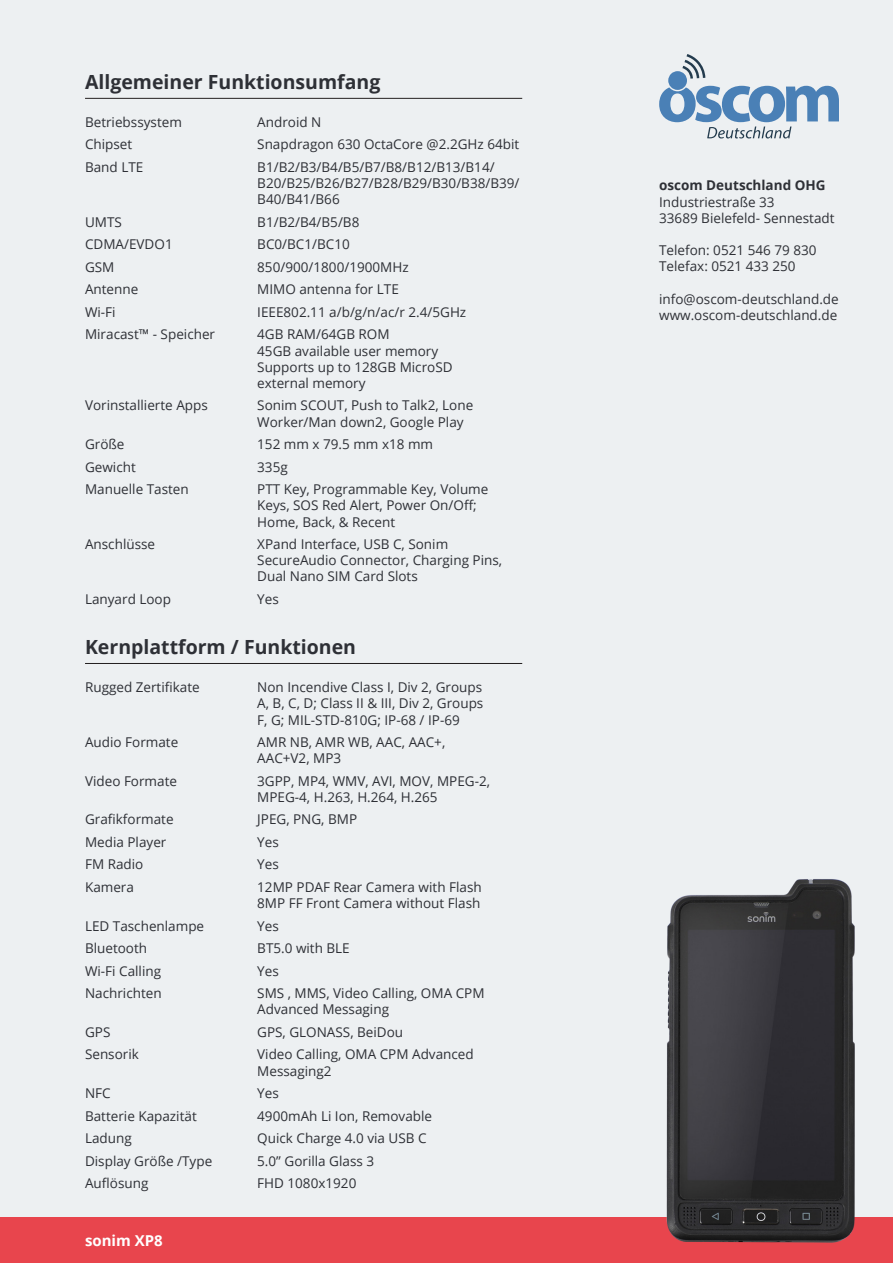
<style>
.page{position:relative;width:893px;height:1263px;background:#edf0f2}
.page>*{position:absolute;margin:0;border:0;box-sizing:border-box;transform-origin:0 0}
.t1{font:700 19.5px "Open Sans";color:#2e3036}
.t2{font:700 15px "Open Sans";color:#fff}
.t3{font:13.5px/16.2px "Open Sans";color:#2e3036}
.t4{font:700 13.5px "Open Sans";color:#2e3036}
</style>
<div class="page">
<div style="left:0;top:1217px;width:893px;height:46px;background:#e8454d"></div>
<svg style="left:659px;top:54px;width:180px;height:84px"></svg>
<img style="left:666px;top:879px;width:189px;height:364px">
<hr style="left:85px;top:98px;width:437px;height:1px;background:#231f20">
<hr style="left:85px;top:663px;width:437px;height:1px;background:#231f20">
<p class="t1" style="left:85px;top:68px;width:297px">Allgemeiner Funktionsumfang</p>
<p class="t3" style="left:85px;top:114px;width:98px">Betriebssystem</p>
<p class="t3" style="left:85px;top:136px;width:49px">Chipset</p>
<p class="t3" style="left:85px;top:159px;width:60px">Band LTE</p>
<p class="t3" style="left:85px;top:213px;width:38px">UMTS</p>
<p class="t3" style="left:85px;top:236px;width:89px">CDMA/EVDO1</p>
<p class="t3" style="left:85px;top:258px;width:31px">GSM</p>
<p class="t3" style="left:85px;top:281px;width:55px">Antenne</p>
<p class="t3" style="left:85px;top:303px;width:32px">Wi-Fi</p>
<p class="t3" style="left:85px;top:326px;width:132px">Miracast™ - Speicher</p>
<p class="t3" style="left:85px;top:397px;width:124px">Vorinstallierte Apps</p>
<p class="t3" style="left:85px;top:436px;width:41px">Größe</p>
<p class="t3" style="left:85px;top:458px;width:52px">Gewicht</p>
<p class="t3" style="left:85px;top:481px;width:105px">Manuelle Tasten</p>
<p class="t3" style="left:85px;top:536px;width:72px">Anschlüsse</p>
<p class="t3" style="left:85px;top:591px;width:87px">Lanyard Loop</p>
<p class="t3" style="left:257px;top:114px;width:66px">Android N</p>
<p class="t3" style="left:257px;top:136px;width:263px">Snapdragon 630 OctaCore @2.2GHz 64bit</p>
<p class="t3" style="left:257px;top:159px;width:264px">B1/B2/B3/B4/B5/B7/B8/B12/B13/B14/<br>B20/B25/B26/B27/B28/B29/B30/B38/B39/<br>B40/B41/B66</p>
<p class="t3" style="left:257px;top:213px;width:104px">B1/B2/B4/B5/B8</p>
<p class="t3" style="left:257px;top:236px;width:94px">BC0/BC1/BC10</p>
<p class="t3" style="left:257px;top:258px;width:153px">850/900/1800/1900MHz</p>
<p class="t3" style="left:257px;top:281px;width:143px">MIMO antenna for LTE</p>
<p class="t3" style="left:257px;top:303px;width:211px">IEEE802.11 a/b/g/n/ac/r 2.4/5GHz</p>
<p class="t3" style="left:257px;top:326px;width:134px">4GB RAM/64GB ROM</p>
<p class="t3" style="left:257px;top:342px;width:182px">45GB available user memory</p>
<p class="t3" style="left:257px;top:358px;width:197px">Supports up to 128GB MicroSD</p>
<p class="t3" style="left:257px;top:375px;width:110px">external memory</p>
<p class="t3" style="left:257px;top:397px;width:218px">Sonim SCOUT, Push to Talk2, Lone<br>Worker/Man down2, Google Play</p>
<p class="t3" style="left:257px;top:436px;width:177px">152 mm x 79.5 mm x18 mm</p>
<p class="t3" style="left:257px;top:458px;width:32px">335g</p>
<p class="t3" style="left:257px;top:481px;width:233px">PTT Key, Programmable Key, Volume</p>
<p class="t3" style="left:257px;top:497px;width:221px">Keys, SOS Red Alert, Power On/Off;</p>
<p class="t3" style="left:257px;top:513px;width:139px">Home, Back, &amp; Recent</p>
<p class="t3" style="left:257px;top:536px;width:192px">XPand Interface, USB C, Sonim</p>
<p class="t3" style="left:257px;top:552px;width:246px">SecureAudio Connector, Charging Pins,</p>
<p class="t3" style="left:257px;top:568px;width:162px">Dual Nano SIM Card Slots</p>
<p class="t3" style="left:257px;top:591px;width:23px">Yes</p>
<p class="t1" style="left:85px;top:634px;width:272px">Kernplattform / Funktionen</p>
<p class="t3" style="left:85px;top:679px;width:116px">Rugged Zertifikate</p>
<p class="t3" style="left:85px;top:734px;width:95px">Audio Formate</p>
<p class="t3" style="left:85px;top:772px;width:93px">Video Formate</p>
<p class="t3" style="left:85px;top:811px;width:90px">Grafikformate</p>
<p class="t3" style="left:85px;top:833px;width:83px">Media Player</p>
<p class="t3" style="left:85px;top:856px;width:60px">FM Radio</p>
<p class="t3" style="left:85px;top:878px;width:50px">Kamera</p>
<p class="t3" style="left:85px;top:917px;width:121px">LED Taschenlampe</p>
<p class="t3" style="left:85px;top:940px;width:64px">Bluetooth</p>
<p class="t3" style="left:85px;top:962px;width:78px">Wi-Fi Calling</p>
<p class="t3" style="left:85px;top:985px;width:78px">Nachrichten</p>
<p class="t3" style="left:85px;top:1023px;width:27px">GPS</p>
<p class="t3" style="left:85px;top:1046px;width:55px">Sensorik</p>
<p class="t3" style="left:85px;top:1085px;width:27px">NFC</p>
<p class="t3" style="left:85px;top:1107px;width:113px">Batterie Kapazität</p>
<p class="t3" style="left:85px;top:1130px;width:48px">Ladung</p>
<p class="t3" style="left:85px;top:1152px;width:129px">Display Größe /Type</p>
<p class="t3" style="left:85px;top:1175px;width:65px">Auflösung</p>
<p class="t2" style="left:85px;top:1230px;width:79px">sonim XP8</p>
<p class="t3" style="left:257px;top:679px;width:226px">Non Incendive Class I, Div 2, Groups</p>
<p class="t3" style="left:257px;top:695px;width:228px">A, B, C, D; Class II &amp; III, Div 2, Groups</p>
<p class="t3" style="left:257px;top:711px;width:204px">F, G; MIL-STD-810G; IP-68 / IP-69</p>
<p class="t3" style="left:257px;top:734px;width:190px">AMR NB, AMR WB, AAC, AAC+,</p>
<p class="t3" style="left:257px;top:750px;width:85px">AAC+V2, MP3</p>
<p class="t3" style="left:257px;top:772px;width:234px">3GPP, MP4, WMV, AVI, MOV, MPEG-2,</p>
<p class="t3" style="left:257px;top:788px;width:182px">MPEG-4, H.263, H.264, H.265</p>
<p class="t3" style="left:257px;top:811px;width:101px">JPEG, PNG, BMP</p>
<p class="t3" style="left:257px;top:833px;width:23px">Yes</p>
<p class="t3" style="left:257px;top:856px;width:23px">Yes</p>
<p class="t3" style="left:257px;top:878px;width:226px">12MP PDAF Rear Camera with Flash</p>
<p class="t3" style="left:257px;top:895px;width:225px">8MP FF Front Camera without Flash</p>
<p class="t3" style="left:257px;top:917px;width:23px">Yes</p>
<p class="t3" style="left:257px;top:940px;width:94px">BT5.0 with BLE</p>
<p class="t3" style="left:257px;top:962px;width:23px">Yes</p>
<p class="t3" style="left:257px;top:985px;width:229px">SMS , MMS, Video Calling, OMA CPM</p>
<p class="t3" style="left:257px;top:1001px;width:133px">Advanced Messaging</p>
<p class="t3" style="left:257px;top:1023px;width:147px">GPS, GLONASS, BeiDou</p>
<p class="t3" style="left:257px;top:1046px;width:218px">Video Calling, OMA CPM Advanced</p>
<p class="t3" style="left:257px;top:1062px;width:76px">Messaging2</p>
<p class="t3" style="left:257px;top:1085px;width:23px">Yes</p>
<p class="t3" style="left:257px;top:1107px;width:176px">4900mAh Li Ion, Removable</p>
<p class="t3" style="left:257px;top:1130px;width:171px">Quick Charge 4.0 via USB C</p>
<p class="t3" style="left:257px;top:1152px;width:118px">5.0” Gorilla Glass 3</p>
<p class="t3" style="left:257px;top:1175px;width:101px">FHD 1080x1920</p>
<p class="t4" style="left:659px;top:176px;width:168px">oscom Deutschland OHG</p>
<p class="t3" style="left:659px;top:193px;width:117px">Industriestraße 33</p>
<p class="t3" style="left:659px;top:209px;width:177px">33689 Bielefeld- Sennestadt</p>
<p class="t3" style="left:659px;top:242px;width:159px">Telefon: 0521 546 79 830</p>
<p class="t3" style="left:659px;top:258px;width:138px">Telefax: 0521 433 250</p>
<p class="t3" style="left:659px;top:290px;width:181px">info@oscom-deutschland.de</p>
<p class="t3" style="left:659px;top:307px;width:180px">www.oscom-deutschland.de</p>
</div>
